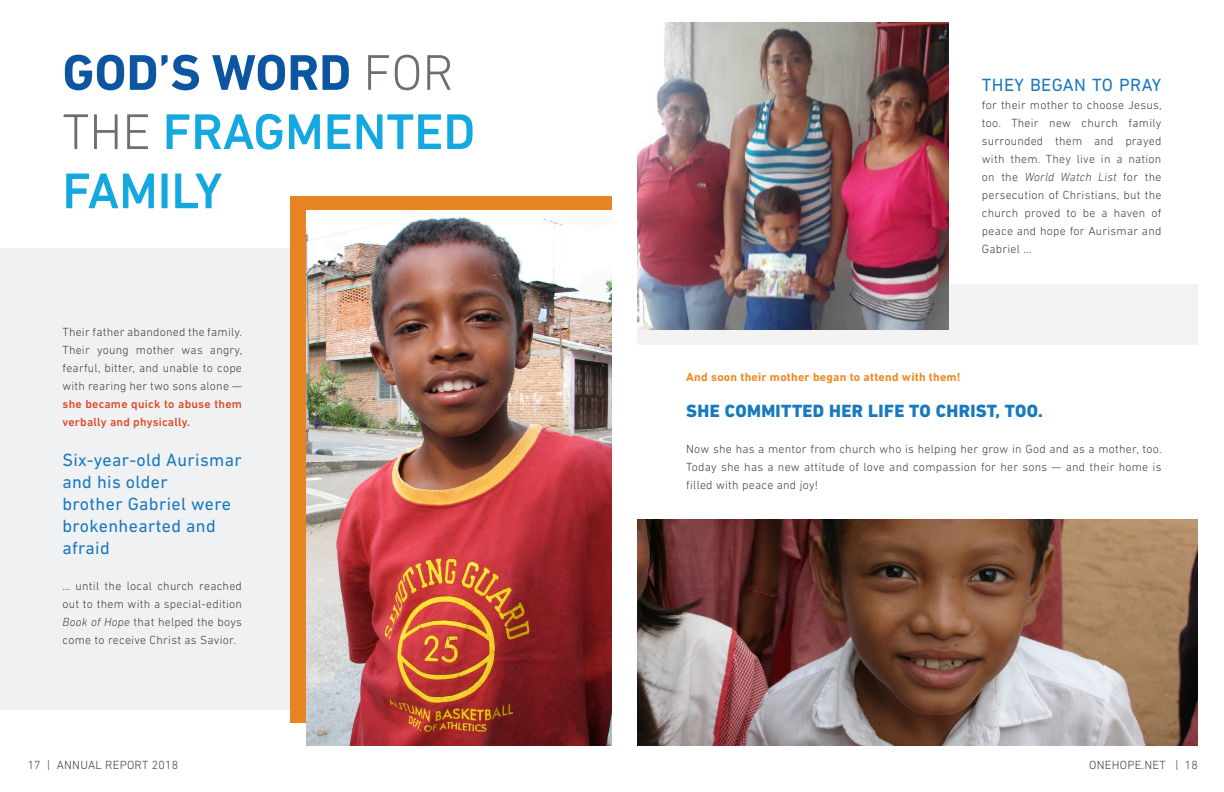
<style>
.page{position:relative;width:1224px;height:792px;background:#fff}
.page>*{position:absolute;margin:0;border:0;box-sizing:border-box;transform-origin:0 0}
.t1{font:500 51px/59.2px "DIN Next LT Pro";color:#14a8e0}
.Body{font:18px/22px "DIN Next LT Pro";letter-spacing:.02em;color:#1979bf}
.Body-2{font:800 18px "DIN Next LT Pro";letter-spacing:.02em;color:#1779bf}
.Body-3{font:300 12px/18px "DIN Next LT Pro";letter-spacing:.02em;color:#3e3e3f;text-align:justify}
.Body-4{font:700 12px "DIN Next LT Pro";letter-spacing:.02em;color:#ed8c24}
.s1{font-weight:700;color:#0c55a0}
.s2{font-weight:300;color:#6c6f70}
.s3{font-weight:500;color:#de4926}
.s4{font-style:italic}
</style>
<div class="page">
<div style="left:0;top:249px;width:291px;height:461px;background:#f0f1f2"></div>
<div style="left:291px;top:196px;width:321px;height:526px;background:#e88423"></div>
<img style="left:307px;top:210px;width:305px;height:535px">
<img style="left:638px;top:520px;width:560px;height:225px">
<div style="left:638px;top:284px;width:560px;height:61px;background:#f3f3f3"></div>
<img style="left:638px;top:22px;width:311px;height:308px">
<p class="t1" style="left:62px;top:43px;width:414px"><span class="s1">GOD’S WORD</span> <span class="s2">FOR<br>THE</span> FRAGMENTED<br>FAMILY</p>
<p class="Body-3" style="left:62px;top:323px;width:181px">Their father abandoned the family.<br>Their young mother was angry, fearful, bitter, and unable to cope with rearing her two sons alone — <span class="s3">she became quick to abuse them verbally and physically.</span></p>
<p class="Body" style="left:62px;top:449px;width:181px">Six-year-old Aurismar and his older<br>brother Gabriel were brokenhearted and afraid</p>
<p class="Body-3" style="left:62px;top:577px;width:181px">… until the local church reached out to them with a special-edition <span class="s4">Book of Hope</span> that helped the boys come to receive Christ as Savior.</p>
<p class="Body" style="left:982px;top:74px;width:181px">THEY BEGAN TO PRAY</p>
<p class="Body-3" style="left:982px;top:96px;width:181px">for their mother to choose Jesus, too. Their new church family surrounded them and prayed with them. They live in a nation on the <span class="s4">World Watch List</span> for the persecution of Christians, but the church proved to be a haven of peace and hope for Aurismar and Gabriel …</p>
<p class="Body-4" style="left:686px;top:370px;width:276px">And soon their mother began to attend with them!</p>
<p class="Body-2" style="left:686px;top:401px;width:358px">SHE COMMITTED HER LIFE TO CHRIST, TOO.</p>
<p class="Body-3" style="left:686px;top:440px;width:477px">Now she has a mentor from church who is helping her grow in God and as a mother, too.<br>Today she has a new attitude of love and compassion for her sons — and their home is filled with peace and joy!</p>
<p class="Body-3" style="left:28px;top:756px;width:152px">17 | ANNUAL REPORT 2018</p>
<p class="Body-3" style="left:1089px;top:756px;width:110px">ONEHOPE.NET | 18</p>
</div>
